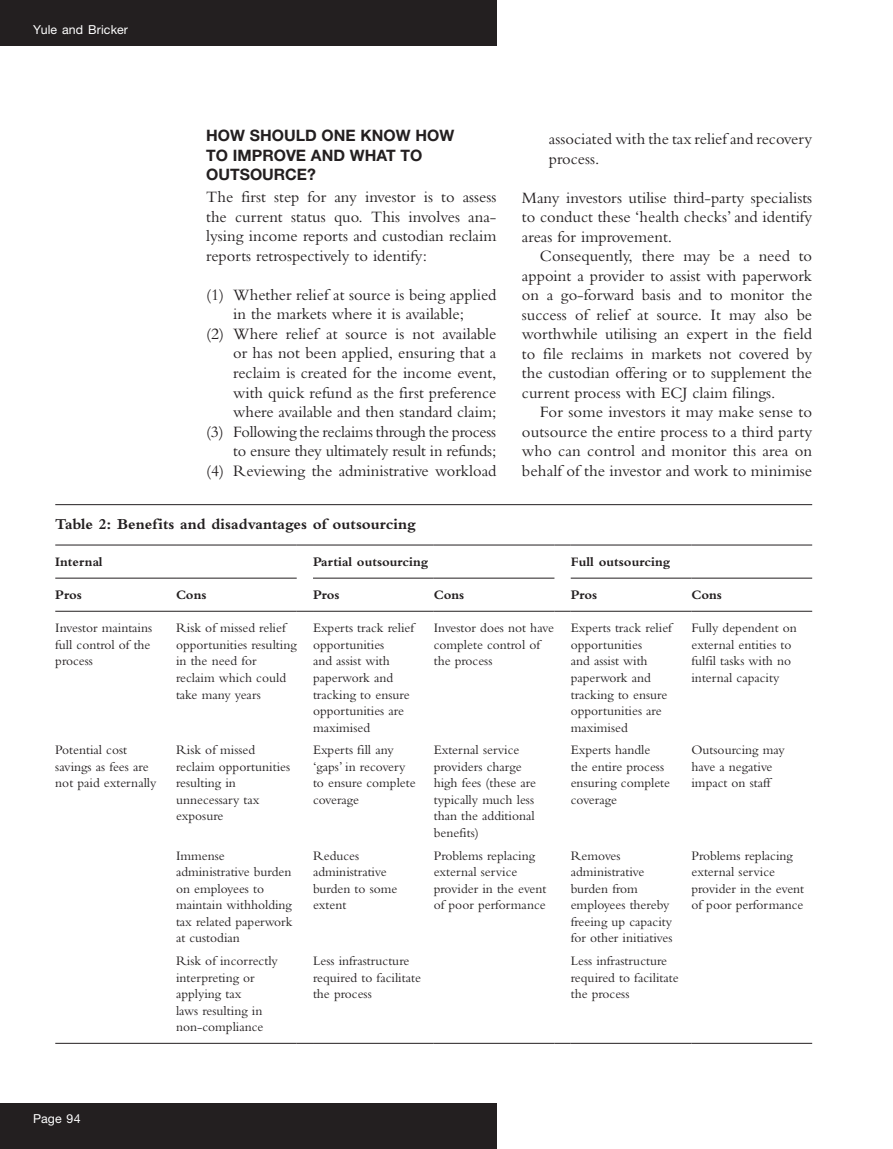
<style>
.page{position:relative;width:893px;height:1149px;background:#fff}
.page>*{position:absolute;margin:0;border:0;box-sizing:border-box;transform-origin:0 0}
.text_indent{font:16.5px/19.5px "Bembo MT Pro";color:#231f20;text-align:justify}
.text{font:16.5px/19.5px "Bembo MT Pro";color:#231f20;text-align:justify}
.text_sp_ab{font:16.5px/19.5px "Bembo MT Pro";color:#231f20;text-align:justify}
.a_head{font:700 15.75px/19.5px "Helvetica Neue LT Pro";color:#231f20}
.tab_head{font:700 15.75px "Bembo MT Pro";color:#231f20}
.tab_body{font:13.5px/16.5px "Bembo MT Pro";color:#231f20}
.tab_col_head{font:700 13.5px "Bembo MT Pro";color:#231f20}
.t1{font:12.3px "Helvetica Neue LT Pro";letter-spacing:.01em;color:#fff}
</style>
<div class="page">
<div style="left:0;top:0;width:496px;height:46px;background:#231f20"></div>
<div style="left:0;top:1103px;width:496px;height:45px;background:#231f20"></div>
<hr style="left:55px;top:504px;width:757px;height:1px;background:#231f20">
<hr style="left:55px;top:544px;width:121px;height:1px;background:#231f20">
<hr style="left:176px;top:544px;width:121px;height:1px;background:#231f20">
<svg style="left:297px;top:544px;width:16px;height:1px"></svg>
<hr style="left:313px;top:544px;width:121px;height:1px;background:#231f20">
<hr style="left:434px;top:544px;width:120px;height:1px;background:#231f20">
<svg style="left:554px;top:544px;width:17px;height:1px"></svg>
<hr style="left:571px;top:544px;width:120px;height:1px;background:#231f20">
<hr style="left:691px;top:544px;width:121px;height:1px;background:#231f20">
<hr style="left:55px;top:610px;width:121px;height:1px;background:#231f20">
<hr style="left:176px;top:610px;width:121px;height:1px;background:#231f20">
<svg style="left:297px;top:610px;width:16px;height:1px"></svg>
<hr style="left:313px;top:610px;width:121px;height:1px;background:#231f20">
<hr style="left:434px;top:610px;width:120px;height:1px;background:#231f20">
<svg style="left:554px;top:610px;width:17px;height:1px"></svg>
<hr style="left:571px;top:610px;width:120px;height:1px;background:#231f20">
<hr style="left:691px;top:610px;width:121px;height:1px;background:#231f20">
<hr style="left:55px;top:1042px;width:121px;height:1px;background:#231f20">
<hr style="left:176px;top:1042px;width:121px;height:1px;background:#231f20">
<svg style="left:297px;top:1042px;width:16px;height:1px"></svg>
<hr style="left:313px;top:1042px;width:121px;height:1px;background:#231f20">
<hr style="left:434px;top:1042px;width:120px;height:1px;background:#231f20">
<svg style="left:554px;top:1042px;width:17px;height:1px"></svg>
<hr style="left:571px;top:1042px;width:120px;height:1px;background:#231f20">
<hr style="left:691px;top:1042px;width:121px;height:1px;background:#231f20">
<hr style="left:55px;top:577px;width:121px;height:1px;background:#231f20">
<hr style="left:176px;top:577px;width:121px;height:1px;background:#231f20">
<hr style="left:313px;top:577px;width:121px;height:1px;background:#231f20">
<hr style="left:434px;top:577px;width:120px;height:1px;background:#231f20">
<hr style="left:571px;top:577px;width:120px;height:1px;background:#231f20">
<hr style="left:691px;top:577px;width:121px;height:1px;background:#231f20">
<p class="t1" style="left:33px;top:22px;width:96px">Yule and Bricker</p>
<p class="a_head" style="left:206px;top:125px;width:249px">HOW SHOULD ONE KNOW HOW<br>TO IMPROVE AND WHAT TO<br>OUTSOURCE?</p>
<p class="text" style="left:206px;top:187px;width:292px">The first step for any investor is to assess the current status quo. This involves ana&shy;lysing income reports and custodian reclaim reports retrospectively to identify:</p>
<p class="text_indent" style="left:206px;top:284px;width:292px;text-align:center">(1) Whether relief at source is being applied in the markets where it is available;</p>
<p class="text_indent" style="left:233px;top:323px;width:265px;text-indent:-27px">(2) Where relief at source is not available or has not been applied, ensuring that a reclaim is created for the income event, with quick refund as the first preference where available and then standard claim;</p>
<p class="text_indent" style="left:206px;top:421px;width:291px;text-align:right">(3) Following the reclaims through the process to ensure they ultimately result in refunds;</p>
<p class="text_indent" style="left:206px;top:460px;width:292px">(4) Reviewing the administrative workload</p>
<p class="text_indent" style="left:549px;top:129px;width:265px">associated with the tax relief and recovery process.</p>
<p class="text_sp_ab" style="left:522px;top:187px;width:292px">Many investors utilise third-party specialists to conduct these ‘health checks’ and identify areas for improvement.</p>
<p class="text_indent" style="left:522px;top:246px;width:292px;text-indent:18px">Consequently, there may be a need to appoint a provider to assist with paperwork on a go-forward basis and to monitor the success of relief at source. It may also be worthwhile utilising an expert in the field to file reclaims in markets not covered by the custodian offering or to supplement the current process with ECJ claim filings.</p>
<p class="text_indent" style="left:522px;top:402px;width:292px;text-indent:18px">For some investors it may make sense to outsource the entire process to a third party who can control and monitor this area on behalf of the investor and work to minimise</p>
<p class="tab_head" style="left:55px;top:515px;width:362px">Table 2: Benefits and disadvantages of outsourcing</p>
<p class="tab_col_head" style="left:55px;top:554px;width:49px">Internal</p>
<p class="tab_col_head" style="left:313px;top:554px;width:117px">Partial outsourcing</p>
<p class="tab_col_head" style="left:571px;top:554px;width:101px">Full outsourcing</p>
<p class="tab_col_head" style="left:55px;top:587px;width:28px">Pros</p>
<p class="tab_col_head" style="left:176px;top:587px;width:32px">Cons</p>
<p class="tab_col_head" style="left:313px;top:587px;width:28px">Pros</p>
<p class="tab_col_head" style="left:434px;top:587px;width:32px">Cons</p>
<p class="tab_col_head" style="left:571px;top:587px;width:28px">Pros</p>
<p class="tab_col_head" style="left:691px;top:587px;width:32px">Cons</p>
<p class="tab_body" style="left:55px;top:619px;width:98px">Investor maintains full control of the process</p>
<p class="tab_body" style="left:176px;top:619px;width:122px">Risk of missed relief opportunities resulting in the need for reclaim which could take many years</p>
<p class="tab_body" style="left:313px;top:619px;width:103px">Experts track relief opportunities<br>and assist with paperwork and tracking to ensure opportunities are maximised</p>
<p class="tab_body" style="left:434px;top:619px;width:122px">Investor does not have complete control of the process</p>
<p class="tab_body" style="left:571px;top:619px;width:103px">Experts track relief opportunities<br>and assist with paperwork and tracking to ensure opportunities are maximised</p>
<p class="tab_body" style="left:691px;top:619px;width:107px">Fully dependent on external entities to fulfil tasks with no internal capacity</p>
<p class="tab_body" style="left:55px;top:741px;width:103px">Potential cost savings as fees are not paid externally</p>
<p class="tab_body" style="left:176px;top:741px;width:116px">Risk of missed reclaim opportunities resulting in unnecessary tax exposure</p>
<p class="tab_body" style="left:313px;top:741px;width:104px">Experts fill any ‘gaps’ in recovery to ensure complete coverage</p>
<p class="tab_body" style="left:434px;top:741px;width:104px">External service providers charge high fees (these are typically much less than the additional benefits)</p>
<p class="tab_body" style="left:571px;top:741px;width:101px">Experts handle the entire process ensuring complete coverage</p>
<p class="tab_body" style="left:691px;top:741px;width:95px">Outsourcing may have a negative impact on staff</p>
<p class="tab_body" style="left:176px;top:846px;width:118px">Immense administrative burden on employees to maintain withholding tax related paperwork at custodian</p>
<p class="tab_body" style="left:313px;top:846px;width:86px">Reduces administrative burden to some extent</p>
<p class="tab_body" style="left:434px;top:846px;width:114px">Problems replacing external service provider in the event of poor performance</p>
<p class="tab_body" style="left:571px;top:846px;width:103px">Removes administrative burden from employees thereby freeing up capacity for other initiatives</p>
<p class="tab_body" style="left:691px;top:846px;width:114px">Problems replacing external service provider in the event of poor performance</p>
<p class="tab_body" style="left:176px;top:952px;width:103px">Risk of incorrectly interpreting or applying tax<br>laws resulting in non-compliance</p>
<p class="tab_body" style="left:313px;top:952px;width:109px">Less infrastructure required to facilitate the process</p>
<p class="tab_body" style="left:571px;top:952px;width:109px">Less infrastructure required to facilitate the process</p>
<p class="t1" style="left:33px;top:1110px;width:49px">Page 94</p>
</div>
